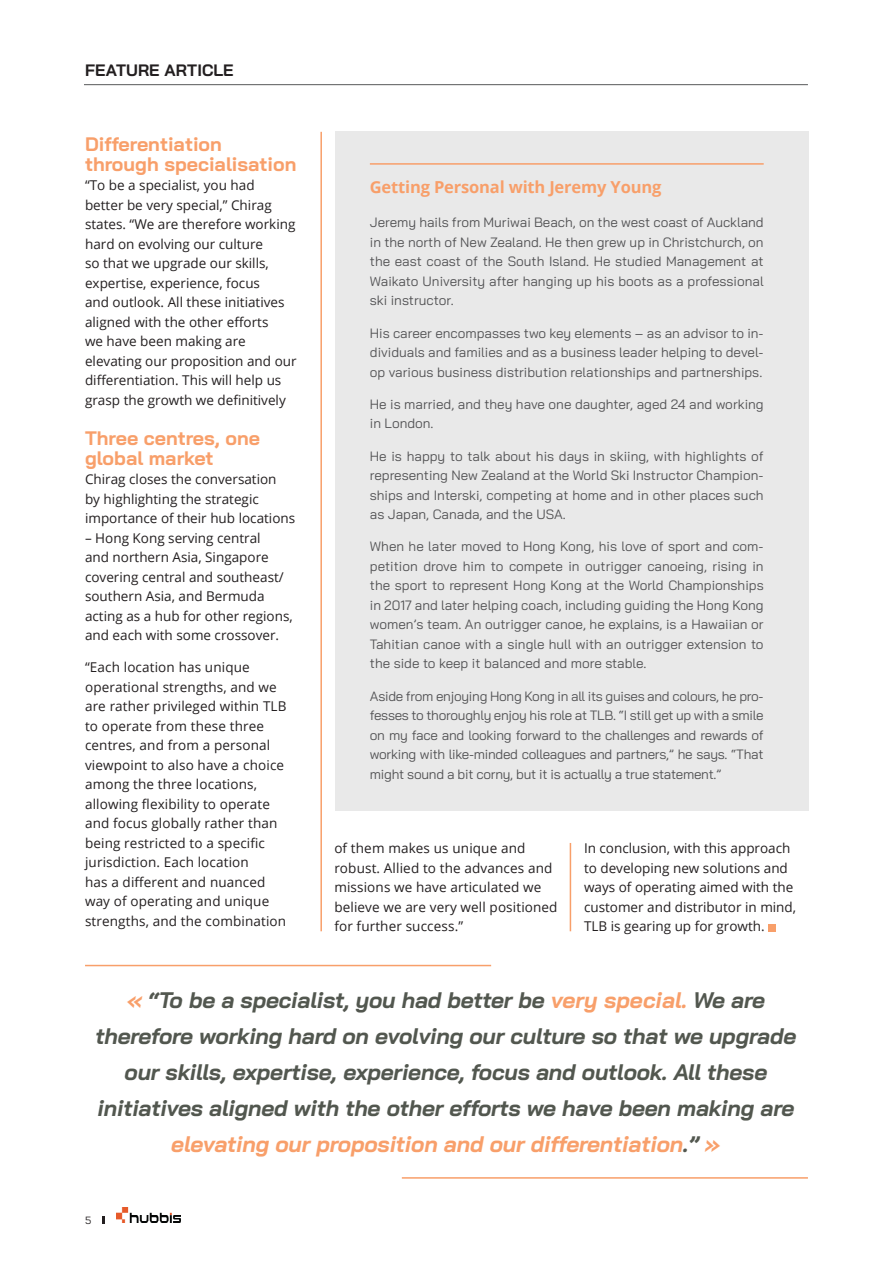
<style>
.page{position:relative;width:893px;height:1263px;background:#fff}
.page>*{position:absolute;margin:0;border:0;box-sizing:border-box;transform-origin:0 0}
.t1{font:italic 700 22.5px/36px "Bai Jamjuree";letter-spacing:-.01em;color:#52574f;text-align:center}
.t2{font:700 19.5px/19.5px "Bai Jamjuree";color:#f89f6a}
.t3{font:700 16.5px "Open Sans";letter-spacing:-.01em;color:#f89f6a}
.t4{font:700 16.5px "Bai Jamjuree";letter-spacing:.005em;color:#231f20}
.t5{font:13.5px/19.5px "Bai Jamjuree";color:#535355;text-align:justify}
.t6{font:13.5px/19.5px "Open Sans";color:#231f20}
.t7{font:10.5px "Bai Jamjuree";color:#231f20}
.s1{color:#f89f6a}
</style>
<div class="page">
<img style="left:117px;top:1207px;width:64px;height:15px">
<svg style="left:102px;top:1216px;width:2px;height:8px"></svg>
<hr style="left:85px;top:965px;width:406px;height:1px;background:#f89f6a">
<hr style="left:402px;top:1177px;width:406px;height:2px;background:#f89f6a">
<hr style="left:320px;top:132px;width:2px;height:799px;background:#f89f6a">
<div style="left:335px;top:132px;width:474px;height:679px;background:#e9e9e9"></div>
<hr style="left:370px;top:163px;width:394px;height:2px;background:#f89f6a">
<div style="left:768px;top:924px;width:7px;height:7px;background:#f89f6a"></div>
<hr style="left:570px;top:843px;width:1px;height:88px;background:#f89f6a">
<hr style="left:84px;top:84px;width:724px;height:1px;background:#57585a">
<p class="t4" style="left:85px;top:60px;width:150px">FEATURE ARTICLE</p>
<h2 class="t2" style="left:85px;top:135px;width:213px">Differentiation through specialisation</h2>
<p class="t6" style="left:85px;top:175px;width:213px">“To be a specialist, you had<br>better be very special,” Chirag states. “We are therefore working hard on evolving our culture<br>so that we upgrade our skills, expertise, experience, focus<br>and outlook. All these initiatives aligned with the other efforts<br>we have been making are elevating our proposition and our differentiation. This will help us grasp the growth we definitively</p>
<h2 class="t2" style="left:85px;top:429px;width:176px">Three centres, one global market</h2>
<p class="t6" style="left:85px;top:469px;width:212px">Chirag closes the conversation<br>by highlighting the strategic importance of their hub locations</p>
<p class="t6" style="left:85px;top:528px;width:209px">– Hong Kong serving central<br>and northern Asia, Singapore covering central and southeast/ southern Asia, and Bermuda acting as a hub for other regions, and each with some crossover.</p>
<p class="t6" style="left:85px;top:657px;width:203px">“Each location has unique operational strengths, and we are rather privileged within TLB to operate from these three centres, and from a personal viewpoint to also have a choice among the three locations, allowing flexibility to operate and focus globally rather than being restricted to a specific jurisdiction. Each location<br>has a different and nuanced way of operating and unique strengths, and the combination</p>
<p class="t3" style="left:370px;top:175px;width:293px">Getting Personal with Jeremy Young</p>
<p class="t5" style="left:370px;top:213px;width:395px">Jeremy hails from Muriwai Beach, on the west coast of Auckland in the north of New Zealand. He then grew up in Christchurch, on the east coast of the South Island. He studied Management at Waikato University after hanging up his boots as a professional ski instructor.</p>
<p class="t5" style="left:370px;top:323px;width:395px">His career encompasses two key elements – as an advisor to in&shy;dividuals and families and as a business leader helping to devel&shy;op various business distribution relationships and partnerships.</p>
<p class="t5" style="left:370px;top:394px;width:395px">He is married, and they have one daughter, aged 24 and working in London.</p>
<p class="t5" style="left:370px;top:446px;width:395px">He is happy to talk about his days in skiing, with highlights of representing New Zealand at the World Ski Instructor Champion&shy;ships and Interski, competing at home and in other places such as Japan, Canada, and the USA.</p>
<p class="t5" style="left:370px;top:537px;width:395px">When he later moved to Hong Kong, his love of sport and com&shy;petition drove him to compete in outrigger canoeing, rising in the sport to represent Hong Kong at the World Championships in 2017 and later helping coach, including guiding the Hong Kong women’s team. An outrigger canoe, he explains, is a Hawaiian or Tahitian canoe with a single hull with an outrigger extension to the side to keep it balanced and more stable.</p>
<p class="t5" style="left:370px;top:686px;width:395px">Aside from enjoying Hong Kong in all its guises and colours, he pro&shy;fesses to thoroughly enjoy his role at TLB. “I still get up with a smile on my face and looking forward to the challenges and rewards of working with like-minded colleagues and partners,” he says. “That might sound a bit corny, but it is actually a true statement.”</p>
<p class="t6" style="left:334px;top:838px;width:225px">of them makes us unique and robust. Allied to the advances and missions we have articulated we believe we are very well positioned for further success.”</p>
<p class="t6" style="left:584px;top:838px;width:214px">In conclusion, with this approach to developing new solutions and ways of operating aimed with the customer and distributor in mind,<br>TLB is gearing up for growth.</p>
<p class="t1" style="left:96px;top:982px;width:702px"><span class="s1">«</span> “To be a specialist, you had better be <span class="s1">very special.</span> We are therefore working hard on evolving our culture so that we upgrade our skills, expertise, experience, focus and outlook. All these initiatives aligned with the other efforts we have been making are <span class="s1">elevating our proposition and our differentiation</span>.” <span class="s1">»</span></p>
<p class="t7" style="left:85px;top:1211px;width:8px">5</p>
</div>
